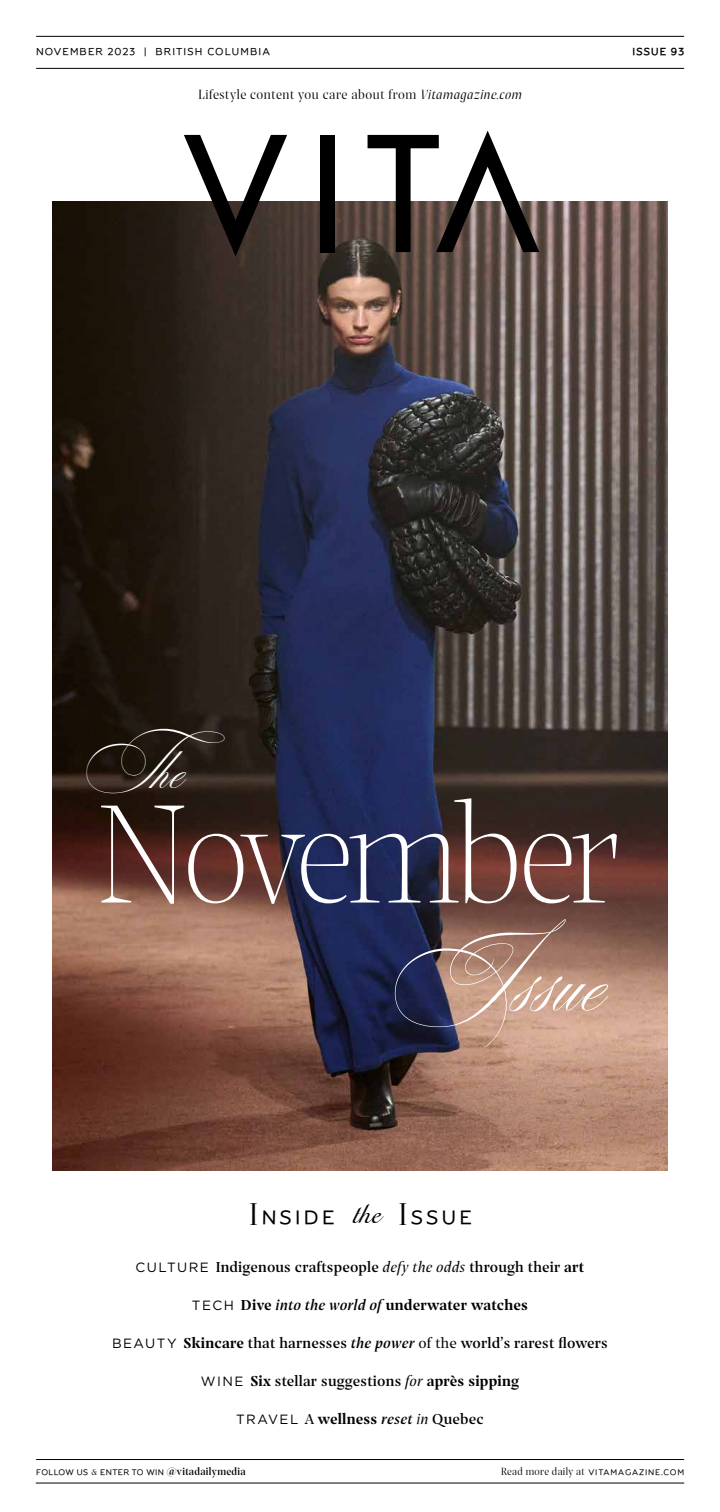
<style>
.page{position:relative;width:720px;height:1512px;background:#fff}
.page>*{position:absolute;margin:0;border:0;box-sizing:border-box;transform-origin:0 0}
.t1{font:300 147.9px "Prospectus L";letter-spacing:-.04em;color:#fff}
.t2{font:53.5px "Desirable Calligraphy";color:#fff}
.t3{font:32.4px "Desirable Calligraphy";color:#fff}
.t4{font:600 19.2px "Grover";letter-spacing:.17em;color:#000}
.t5{font:15.5px "Prospectus M S Bd";letter-spacing:.01em;color:#000}
.t6{font:15.5px "Prospectus M Bld";letter-spacing:.01em;color:#000}
.t7{font:15.4px "Prospectus M S Bd";letter-spacing:.01em;color:#000}
.t8{font:14px "Prospectus L";letter-spacing:.04em;color:#000}
.t9{font:600 10px "Grover";letter-spacing:.11em;color:#000}
.t10{font:700 10px "Grover";letter-spacing:.11em;color:#000}
.t11{font:600 8px "Grover";letter-spacing:.05em;color:#000}
.t12{font:600 8px "Grover";letter-spacing:.11em;color:#000}
.s1{font-style:italic}
.s2{font-family:"Prospectus L";font-weight:400;font-size:33px}
.s3{font-family:"Baxter Clean";font-weight:400;font-size:35.2px}
.s4{font-family:"Gotham";font-size:13.4px}
.s5{font-family:"Prospectus M";font-style:italic}
.s6{font-family:"Prospectus M Bld"}
.s7{font-family:"Prospectus M S Bd It"}
.s8{font-family:"Prospectus M"}
.s9{font-family:"Prospectus M S Bd"}
.s10{font-family:"Prospectus L";font-weight:400;font-size:9px}
.s11{font-family:"Prospectus L S Bd";font-weight:400;font-size:11px}
.s12{font-family:"Prospectus L";font-weight:400;font-size:11px}
</style>
<div class="page">
<img style="left:52px;top:201px;width:616px;height:970px">
<svg style="left:184px;top:135px;width:103px;height:121px"></svg>
<div style="left:320px;top:135px;width:14px;height:117px;background:#000"></div>
<svg style="left:368px;top:131px;width:171px;height:121px"></svg>
<hr style="left:36px;top:68px;width:648px;height:1px;background:#000">
<hr style="left:36px;top:36px;width:648px;height:1px;background:#000">
<hr style="left:36px;top:1483px;width:648px;height:1px;background:#000">
<hr style="left:36px;top:1459px;width:648px;height:1px;background:#000">
<p class="t9" style="left:36px;top:47px;width:235px">NOVEMBER 2023 | BRITISH COLUMBIA</p>
<p class="t10" style="left:632px;top:47px;width:53px">ISSUE 93</p>
<p class="t8" style="left:198px;top:84px;width:325px">Lifestyle content you care about from <span class="s1">Vitamagazine.com</span></p>
<h3 class="t3" style="left:84px;top:758px;width:147px">Th e</h3>
<h1 class="t1" style="left:97px;top:748px;width:528px">November</h1>
<h2 class="t2" style="left:402px;top:961px;width:207px">Issue</h2>
<p class="t4" style="left:249px;top:1208px;width:224px"><span class="s2">I</span>NSIDE <span class="s3">the</span> <span class="s2">I</span>SSUE</p>
<p class="t7" style="left:136px;top:1255px;width:450px"><span class="s4">CULTURE</span> Indigenous craftspeople <span class="s5">defy the odds</span> through their <span class="s6">art</span></p>
<p class="t6" style="left:192px;top:1293px;width:338px"><span class="s4">TECH</span> Dive <span class="s7">into the world of</span> underwater watches</p>
<p class="t5" style="left:112px;top:1331px;width:497px"><span class="s4">BEAUTY</span> <span class="s6">Skincare</span> that harnesses <span class="s7">the power</span> <span class="s8">of the</span> world’s rarest flowers</p>
<p class="t5" style="left:201px;top:1369px;width:320px"><span class="s4">WINE</span> <span class="s6">Six</span> stellar suggestions <span class="s5">for</span> <span class="s6">après sipping</span></p>
<p class="t6" style="left:236px;top:1407px;width:249px"><span class="s4">TRAVEL</span> <span class="s8">A</span> wellness <span class="s7">reset</span> <span class="s5">in</span> <span class="s9">Quebec</span></p>
<p class="t11" style="left:36px;top:1469px;width:211px">FOLLOW US <span class="s10">&amp;</span> ENTER TO WIN <span class="s11">@vitadailymedia</span></p>
<p class="t12" style="left:501px;top:1469px;width:184px"><span class="s12">Read more daily at</span> VITAMAGAZINE.COM</p>
</div>
